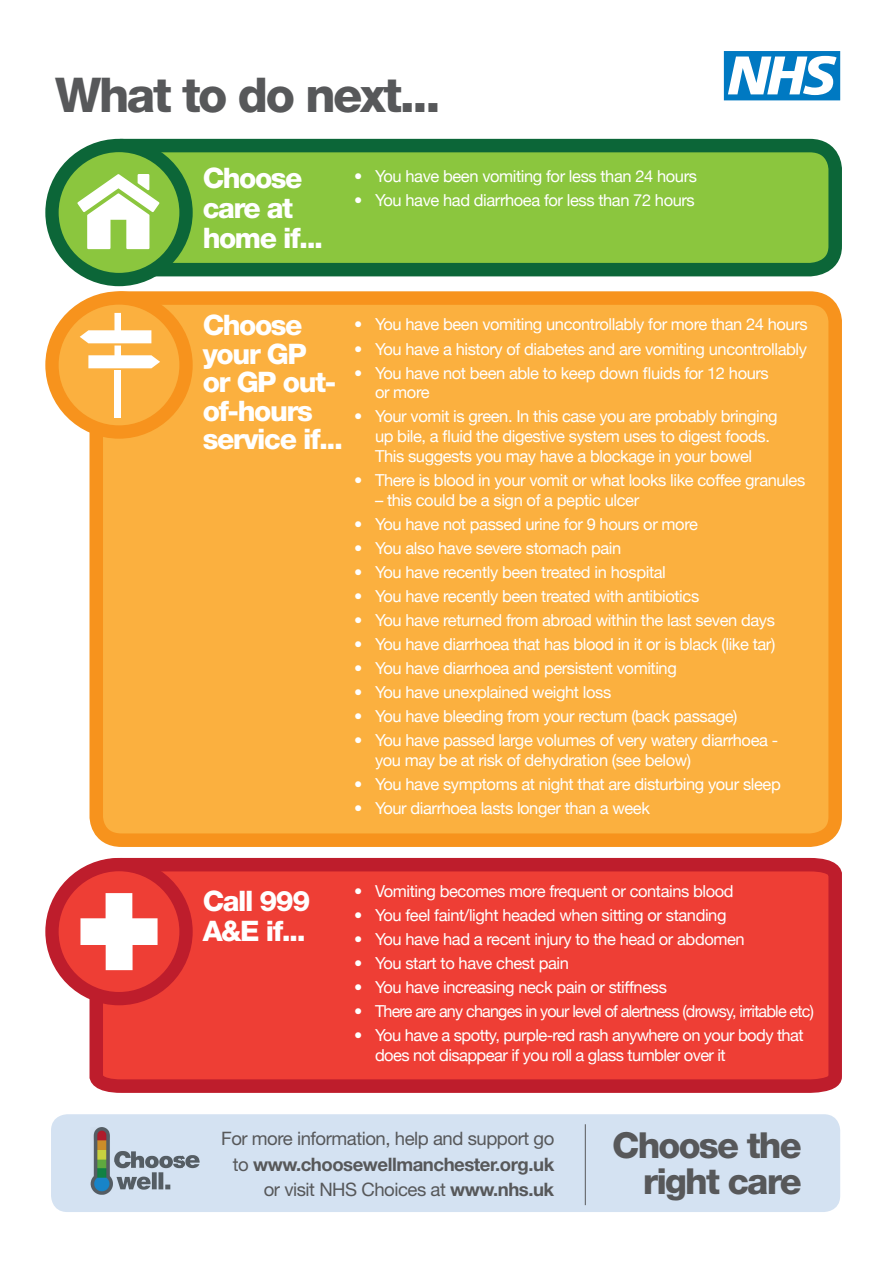
<style>
.page{position:relative;width:893px;height:1263px;background:#fff}
.page>*{position:absolute;margin:0;border:0;box-sizing:border-box;transform-origin:0 0}
.t1{font:800 48px "Helvetica Neue LT Std";letter-spacing:-.05em;color:#57585a}
.t2{font:800 35.85px/36px "Helvetica Neue LT Std";letter-spacing:-.05em;color:#57585a;text-align:right}
.t3{font:800 28.35px/28.5px "Helvetica Neue LT Std";letter-spacing:-.05em;color:#fff}
.t4{font:18.6px/25.3px "Helvetica Neue LT Std";letter-spacing:-.025em;color:#57585a;text-align:right}
.t5{font:16.5px/19.8px "Helvetica Neue";letter-spacing:-.025em;color:#fff}
.t6{font:16.5px "Helvetica Neue";letter-spacing:-.05em;color:#fff}
.s1{font-weight:700}
</style>
<div class="page">
<svg style="left:724px;top:51px;width:116px;height:49px"></svg>
<div style="left:51px;top:1114px;width:789px;height:98px;background:#d4e2f2;border-radius:16px"></div>
<img style="left:90px;top:1127px;width:110px;height:68px">
<hr style="left:585px;top:1124px;width:1px;height:81px;background:#57585a">
<svg style="left:89px;top:857px;width:753px;height:236px;background:#e73a35"></svg>
<div style="left:96px;top:146px;width:739px;height:124px;background:#8bc63e;border-radius:25px"></div>
<div style="left:90px;top:139px;width:752px;height:137px;border:14px solid #0c6638;border-radius:25px"></div>
<div style="left:96px;top:298px;width:739px;height:542px;background:#fbb03f;border-radius:24px"></div>
<div style="left:90px;top:291px;width:752px;height:556px;border:14px solid #f7931d;border-radius:24px"></div>
<svg style="left:45px;top:139px;width:148px;height:300px"></svg>
<div style="left:114px;top:370px;width:7px;height:48px;background:#fff"></div>
<svg style="left:45px;top:858px;width:148px;height:147px"></svg>
<p class="t1" style="left:55px;top:67px;width:387px">What to do next...</p>
<p class="t3" style="left:203px;top:163px;width:122px;line-height:29.8px">Choose care at home if...</p>
<p class="t5" style="left:354px;top:165px;width:345px">• You have been vomiting for less than 24 hours</p>
<p class="t5" style="left:354px;top:189px;width:342px">• You have had diarrhoea for less than 72 hours</p>
<p class="t3" style="left:203px;top:311px;width:142px">Choose your GP<br>or GP out&shy;of-hours service if...</p>
<p class="t5" style="left:354px;top:314px;width:455px">• You have been vomiting uncontrollably for more than 24 hours</p>
<p class="t5" style="left:354px;top:338px;width:455px">• You have a history of diabetes and are vomiting uncontrollably</p>
<p class="t5" style="left:375px;top:362px;width:395px;text-indent:-21px">• You have not been able to keep down fluids for 12 hours or more</p>
<p class="t5" style="left:375px;top:405px;width:404px;text-indent:-21px">• Your vomit is green. In this case you are probably bringing up bile, a fluid the digestive system uses to digest foods.<br>This suggests you may have a blockage in your bowel</p>
<p class="t5" style="left:354px;top:469px;width:453px">• There is blood in your vomit or what looks like coffee granules</p>
<p class="t5" style="left:375px;top:489px;width:266px">– this could be a sign of a peptic ulcer</p>
<p class="t5" style="left:354px;top:513px;width:345px">• You have not passed urine for 9 hours or more</p>
<p class="t5" style="left:354px;top:537px;width:269px">• You also have severe stomach pain</p>
<p class="t5" style="left:354px;top:561px;width:313px">• You have recently been treated in hospital</p>
<p class="t5" style="left:354px;top:585px;width:347px">• You have recently been treated with antibiotics</p>
<p class="t5" style="left:354px;top:609px;width:422px">• You have returned from abroad within the last seven days</p>
<p class="t5" style="left:354px;top:633px;width:423px">• You have diarrhoea that has blood in it or is black (like tar)</p>
<p class="t5" style="left:354px;top:657px;width:324px">• You have diarrhoea and persistent vomiting</p>
<p class="t5" style="left:354px;top:681px;width:259px">• You have unexplained weight loss</p>
<p class="t5" style="left:354px;top:705px;width:385px">• You have bleeding from your rectum (back passage)</p>
<p class="t5" style="left:375px;top:729px;width:405px;text-indent:-21px">• You have passed large volumes of very watery diarrhoea - you may be at risk of dehydration (see below)</p>
<p class="t5" style="left:354px;top:773px;width:428px">• You have symptoms at night that are disturbing your sleep</p>
<p class="t5" style="left:354px;top:797px;width:297px">• Your diarrhoea lasts longer than a week</p>
<p class="t3" style="left:203px;top:886px;width:109px">Call 999</p>
<p class="t3" style="left:203px;top:916px;width:105px">A&amp;E if...</p>
<p class="t5" style="left:354px;top:880px;width:381px">• Vomiting becomes more frequent or contains blood</p>
<p class="t5" style="left:354px;top:904px;width:374px">• You feel faint/light headed when sitting or standing</p>
<p class="t5" style="left:354px;top:928px;width:392px">• You have had a recent injury to the head or abdomen</p>
<p class="t5" style="left:354px;top:952px;width:216px">• You start to have chest pain</p>
<p class="t5" style="left:354px;top:976px;width:314px">• You have increasing neck pain or stiffness</p>
<p class="t6" style="left:354px;top:997px;width:461px">• There are any changes in your level of alertness (drowsy, irritable etc)</p>
<p class="t5" style="left:375px;top:1024px;width:430px;text-indent:-21px">• You have a spotty, purple-red rash anywhere on your body that does not disappear if you roll a glass tumbler over it</p>
<p class="t4" style="left:221px;top:1126px;width:335px">For more information, help and support go to <span class="s1">www.choosewellmanchester.org.uk </span>or visit NHS Choices at <span class="s1">www.nhs.uk</span></p>
<h2 class="t2" style="left:612px;top:1127px;width:191px">Choose the right care</h2>
</div>
